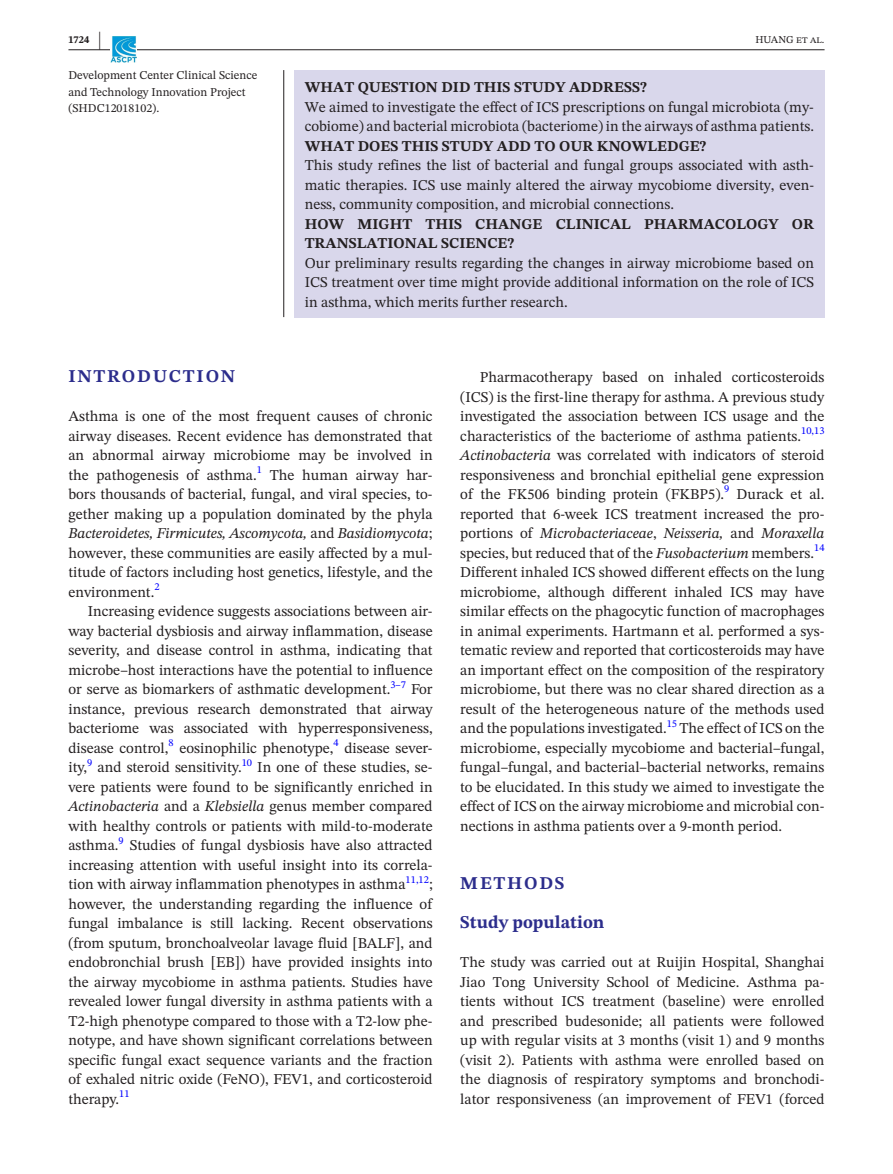
<style>
.page{position:relative;width:893px;height:1174px;background:#fff}
.page>*{position:absolute;margin:0;border:0;box-sizing:border-box;transform-origin:0 0}
.t1{font:700 18px/39px "STIX Two Text";color:#2c2d8c}
.t2{font:700 18px "STIX Two Text";letter-spacing:.09em;color:#2c2d8c}
.t3{font:15px/19.5px "STIX Two Text";color:#231f20;text-align:justify}
.t4{font:700 15px/19.5px "STIX Two Text";color:#231f20}
.t5{font:12px/16.5px "STIX Two Text";color:#231f20}
.t6{font:10.5px "STIX Two Text";color:#00f}
.t7{font:10.5px "STIX Two Text";color:#231f20}
.t8{font:700 10.5px "STIX Two Text";color:#231f20}
.s1{font-size:21px}
.s2{font-style:italic}
</style>
<div class="page">
<hr style="left:68px;top:49px;width:756px;height:1px;background:#231f20">
<img style="left:111px;top:37px;width:25px;height:25px">
<div style="left:294px;top:70px;width:530px;height:247px;background:#d9d7eb"></div>
<hr style="left:283px;top:70px;width:1px;height:247px;background:#231f20">
<p class="t8" style="left:68px;top:32px;width:34px">1724 <span class="s1">|</span></p>
<p class="t7" style="left:755px;top:32px;width:71px">HUANG et al.</p>
<p class="t5" style="left:68px;top:67px;width:190px">Development Center Clinical Science and Technology Innovation Project (SHDC12018102).</p>
<p class="t4" style="left:305px;top:78px;width:344px">WHAT QUESTION DID THIS STUDY ADDRESS?</p>
<p class="t3" style="left:305px;top:97px;width:511px">We aimed to investigate the effect of ICS prescriptions on fungal microbiota (my&shy;cobiome) and bacterial microbiota (bacteriome) in the airways of asthma patients.</p>
<p class="t4" style="left:305px;top:136px;width:403px">WHAT DOES THIS STUDY ADD TO OUR KNOWLEDGE?</p>
<p class="t3" style="left:305px;top:155px;width:511px">This study refines the list of bacterial and fungal groups associated with asth&shy;matic therapies. ICS use mainly altered the airway mycobiome diversity, even&shy;ness, community composition, and microbial connections.</p>
<p class="t4" style="left:305px;top:214px;width:511px">HOW MIGHT THIS CHANGE CLINICAL PHARMACOLOGY OR<br>TRANSLATIONAL SCIENCE?</p>
<p class="t3" style="left:305px;top:253px;width:511px">Our preliminary results regarding the changes in airway microbiome based on ICS treatment over time might provide additional information on the role of ICS in asthma, which merits further research.</p>
<p class="t2" style="left:68px;top:363px;width:168px">INTRODUCTION</p>
<p class="t3" style="left:68px;top:406px;width:366px">Asthma is one of the most frequent causes of chronic airway diseases. Recent evidence has demonstrated that an abnormal airway microbiome may be involved in the pathogenesis of asthma.</p>
<p class="t6" style="left:257px;top:462px;width:7px">1</p>
<p class="t3" style="left:68px;top:465px;width:366px;text-indent:201px">The human airway har&shy;bors thousands of bacterial, fungal, and viral species, to&shy;gether making up a population dominated by the phyla <span class="s2">Bacteroidetes, Firmicutes, Ascomycota,</span> and <span class="s2">Basidiomycota</span>; however, these communities are easily affected by a mul&shy;titude of factors including host genetics, lifestyle, and the environment.</p>
<p class="t6" style="left:154px;top:579px;width:7px">2</p>
<p class="t3" style="left:68px;top:601px;width:366px;text-indent:20px">Increasing evidence suggests associations between air&shy;way bacterial dysbiosis and airway inflammation, disease severity, and disease control in asthma, indicating that microbe–host interactions have the potential to influence or serve as biomarkers of asthmatic development.</p>
<p class="t6" style="left:390px;top:676px;width:17px">3–7</p>
<p class="t3" style="left:68px;top:679px;width:366px;text-indent:343px">For instance, previous research demonstrated that airway bacteriome was associated with hyperresponsiveness, disease control,</p>
<p class="t6" style="left:169px;top:735px;width:7px">8</p>
<p class="t3" style="left:180px;top:738px;width:155px">eosinophilic phenotype,</p>
<p class="t6" style="left:333px;top:735px;width:7px">4</p>
<p class="t3" style="left:344px;top:738px;width:90px">disease sever-</p>
<p class="t3" style="left:68px;top:757px;width:20px">ity,</p>
<p class="t6" style="left:87px;top:754px;width:7px">9</p>
<p class="t3" style="left:98px;top:757px;width:146px">and steroid sensitivity.</p>
<p class="t6" style="left:242px;top:754px;width:12px">10</p>
<p class="t3" style="left:68px;top:757px;width:366px;text-indent:189px">In one of these studies, se&shy;vere patients were found to be significantly enriched in <span class="s2">Actinobacteria</span> and a <span class="s2">Klebsiella</span> genus member compared with healthy controls or patients with mild-to-moderate asthma.</p>
<p class="t6" style="left:119px;top:832px;width:7px">9</p>
<p class="t3" style="left:68px;top:835px;width:366px;text-indent:61px">Studies of fungal dysbiosis have also attracted increasing attention with useful insight into its correla&shy;tion with airway inflammation phenotypes in asthma</p>
<p class="t6" style="left:406px;top:871px;width:25px">11,12</p>
<p class="t3" style="left:68px;top:874px;width:366px;text-indent:361px">; however, the understanding regarding the influence of fungal imbalance is still lacking. Recent observations (from sputum, bronchoalveolar lavage fluid [BALF], and endobronchial brush [EB]) have provided insights into the airway mycobiome in asthma patients. Studies have revealed lower fungal diversity in asthma patients with a T2-high phenotype compared to those with a T2-low phe&shy;notype, and have shown significant correlations between specific fungal exact sequence variants and the fraction of exhaled nitric oxide (FeNO), FEV1, and corticosteroid therapy.</p>
<p class="t6" style="left:119px;top:1086px;width:12px">11</p>
<p class="t3" style="left:460px;top:367px;width:366px;text-indent:20px">Pharmacotherapy based on inhaled corticosteroids (ICS) is the first-line therapy for asthma. A previous study investigated the association between ICS usage and the characteristics of the bacteriome of asthma patients.</p>
<p class="t6" style="left:801px;top:423px;width:25px">10,13</p>
<p class="t3" style="left:460px;top:445px;width:366px"><span class="s2">Actinobacteria</span> was correlated with indicators of steroid responsiveness and bronchial epithelial gene expression of the FK506 binding protein (FKBP5).</p>
<p class="t6" style="left:724px;top:481px;width:7px">9</p>
<p class="t3" style="left:460px;top:484px;width:366px;text-indent:276px">Durack et al. reported that 6-week ICS treatment increased the pro&shy;portions of <span class="s2">Microbacteriaceae</span>, <span class="s2">Neisseria,</span> and <span class="s2">Moraxella </span>species, but reduced that of the <span class="s2">Fusobacterium</span> members.</p>
<p class="t6" style="left:814px;top:540px;width:12px">14</p>
<p class="t3" style="left:460px;top:562px;width:366px">Different inhaled ICS showed different effects on the lung microbiome, although different inhaled ICS may have similar effects on the phagocytic function of macrophages in animal experiments. Hartmann et al. performed a sys&shy;tematic review and reported that corticosteroids may have an important effect on the composition of the respiratory microbiome, but there was no clear shared direction as a result of the heterogeneous nature of the methods used and the populations investigated.</p>
<p class="t6" style="left:667px;top:715px;width:12px">15</p>
<p class="t3" style="left:460px;top:718px;width:366px;text-indent:219px">The effect of ICS on the microbiome, especially mycobiome and bacterial–fungal, fungal–fungal, and bacterial–bacterial networks, remains to be elucidated. In this study we aimed to investigate the effect of ICS on the airway microbiome and microbial con&shy;nections in asthma patients over a 9-month period.</p>
<p class="t1" style="left:460px;top:864px;width:146px">METHODS<br>Study population</p>
<p class="t3" style="left:460px;top:952px;width:366px">The study was carried out at Ruijin Hospital, Shanghai Jiao Tong University School of Medicine. Asthma pa&shy;tients without ICS treatment (baseline) were enrolled and prescribed budesonide; all patients were followed up with regular visits at 3 months (visit 1) and 9 months (visit 2). Patients with asthma were enrolled based on the diagnosis of respiratory symptoms and bronchodi&shy;lator responsiveness (an improvement of FEV1 (forced</p>
</div>
